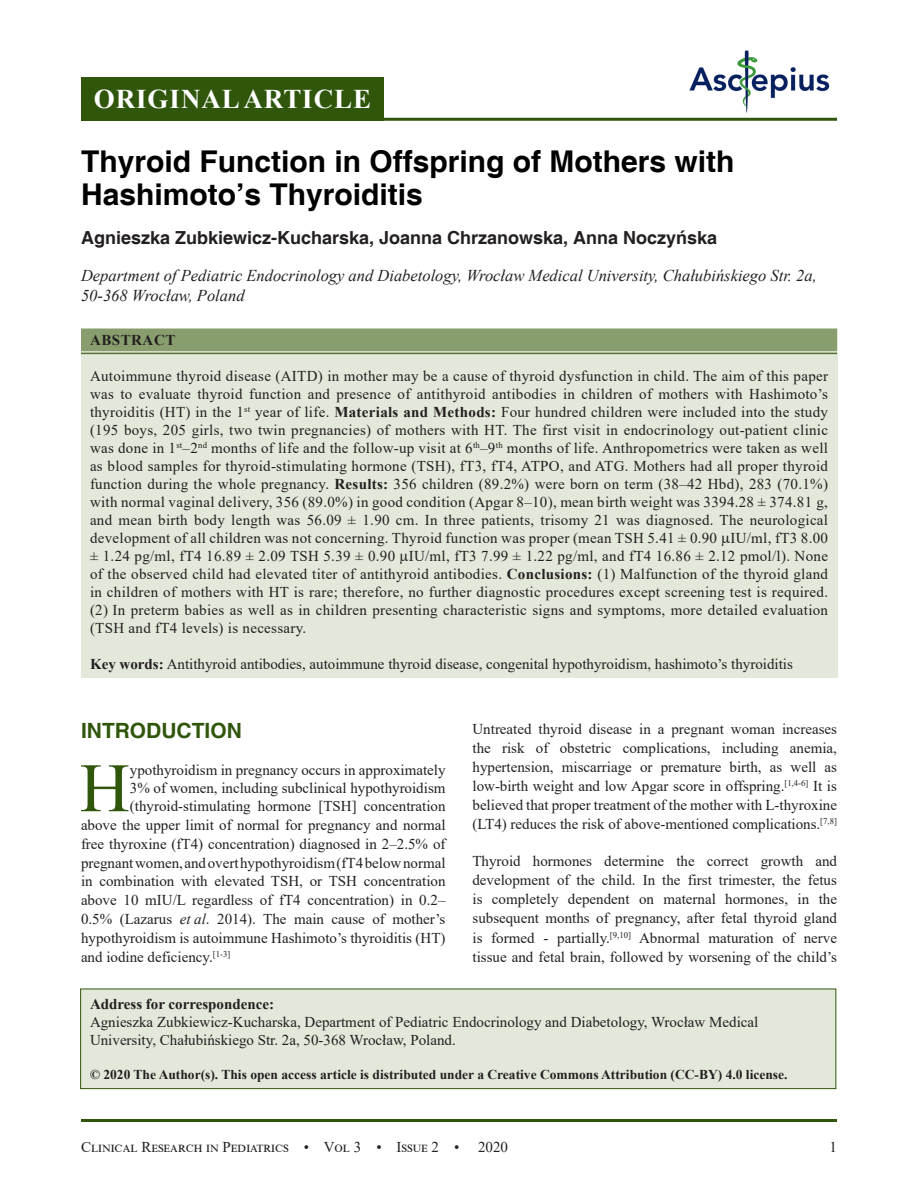
<style>
.page{position:relative;width:918px;height:1188px;background:#fff}
.page>*{position:absolute;margin:0;border:0;box-sizing:border-box;transform-origin:0 0}
.Drop_Caps{font:69.3px "Times New Roman";color:#30560c}
.AT{font:700 30px/33px "Helvetica";color:#000}
.AH{font:700 27px "Times New Roman";letter-spacing:.035em;color:#fff}
.t1{font:700 21px "Helvetica";color:#30560c}
.AU{font:700 18px "Helvetica";color:#231f20}
.AFF{font:italic 16.5px/19.5px "Times New Roman";color:#231f20}
.ABS_1{font:15px/18px "Times New Roman";letter-spacing:.02em;color:#231f20;text-align:justify}
.TX{font:15px/19px "Times New Roman";color:#231f20;text-align:justify}
.Drop_Caps-2{font:15px "Times New Roman";color:#231f20}
.HTC{font:15px/18px "Times New Roman";color:#231f20}
.KWD{font:15px "Times New Roman";color:#231f20}
.ABS_1-2{font:15px "Times New Roman";color:#231f20}
.ABSH{font:700 15px "Times New Roman";letter-spacing:.035em;color:#231f20}
.CR{font:700 13.5px "Times New Roman";color:#231f20}
.s1{font-weight:700}
.s2{font-style:italic}
</style>
<div class="page">
<hr style="left:81px;top:1119px;width:756px;height:3px;background:#30560c">
<img style="left:689px;top:50px;width:141px;height:63px">
<div style="left:81px;top:77px;width:303px;height:44px;background:#30560c"></div>
<hr style="left:81px;top:118px;width:756px;height:3px;background:#30560c">
<div style="left:81px;top:329px;width:756px;height:349px;background:#e2e8da"></div>
<div style="left:81px;top:329px;width:756px;height:22px;background:#889e6e"></div>
<hr style="left:81px;top:353px;width:756px;height:1px;background:#527030">
<div style="left:81px;top:989px;width:755px;height:100px;background:#e2e8da"></div>
<div style="left:80px;top:989px;width:756px;height:100px;border:1px solid #30560c"></div>
<p class="AH" style="left:94px;top:79px;width:279px">ORIGINAL ARTICLE</p>
<p class="AT" style="left:81px;top:146px;width:655px">Thyroid Function in Offspring of Mothers with<br>Hashimoto’s Thyroiditis</p>
<p class="AU" style="left:81px;top:227px;width:638px">Agnieszka Zubkiewicz-Kucharska, Joanna Chrzanowska, Anna Noczyńska</p>
<p class="AFF" style="left:81px;top:266px;width:737px">Department of Pediatric Endocrinology and Diabetology, Wrocław Medical University, Chałubińskiego Str. 2a,<br>50-368 Wrocław, Poland</p>
<p class="ABSH" style="left:90px;top:329px;width:87px">ABSTRACT</p>
<p class="ABS_1" style="left:90px;top:367px;width:740px">Autoimmune thyroid disease (AITD) in mother may be a cause of thyroid dysfunction in child. The aim of this paper was to evaluate thyroid function and presence of antithyroid antibodies in children of mothers with Hashimoto’s thyroiditis (HT) in the 1<sup>st</sup> year of life. <span class="s1">Materials and Methods:</span> Four hundred children were included into the study (195 boys, 205 girls, two twin pregnancies) of mothers with HT. The first visit in endocrinology out-patient clinic was done in 1<sup>st</sup>–2<sup>nd</sup> months of life and the follow-up visit at 6<sup>th</sup>–9<sup>th</sup> months of life. Anthropometrics were taken as well as blood samples for thyroid-stimulating hormone (TSH), fT3, fT4, ATPO, and ATG. Mothers had all proper thyroid function during the whole pregnancy. <span class="s1">Results:</span> 356 children (89.2%) were born on term (38–42 Hbd), 283 (70.1%) with normal vaginal delivery, 356 (89.0%) in good condition (Apgar 8–10), mean birth weight was 3394.28 ± 374.81 g, and mean birth body length was 56.09 ± 1.90 cm. In three patients, trisomy 21 was diagnosed. The neurological development of all children was not concerning. Thyroid function was proper (mean TSH 5.41 ± 0.90 IU/ml, fT3 8.00 ± 1.24 pg/ml, fT4 16.89 ± 2.09 TSH 5.39 ± 0.90 IU/ml, fT3 7.99 ± 1.22 pg/ml, and fT4 16.86 ± 2.12 pmol/l). None of the observed child had elevated titer of antithyroid antibodies. <span class="s1">Conclusions:</span> (1) Malfunction of the thyroid gland in children of mothers with HT is rare; therefore, no further diagnostic procedures except screening test is required. (2) In preterm babies as well as in children presenting characteristic signs and symptoms, more detailed evaluation (TSH and fT4 levels) is necessary.</p>
<p class="KWD" style="left:90px;top:654px;width:704px"><span class="s1">Key words:</span> Antithyroid antibodies, autoimmune thyroid disease, congenital hypothyroidism, hashimoto’s thyroiditis</p>
<h1 class="t1" style="left:81px;top:718px;width:162px">INTRODUCTION</h1>
<p class="Drop_Caps" style="left:80px;top:739px;width:52px">H</p>
<p class="Drop_Caps-2" style="left:130px;top:760px;width:317px">ypothyroidism in pregnancy occurs in approximately</p>
<p class="Drop_Caps-2" style="left:130px;top:778px;width:317px">3% of women, including subclinical hypothyroidism</p>
<p class="Drop_Caps-2" style="left:130px;top:796px;width:317px">(thyroid-stimulating hormone [TSH] concentration</p>
<p class="Drop_Caps-2" style="left:81px;top:814px;width:366px">above the upper limit of normal for pregnancy and normal</p>
<p class="Drop_Caps-2" style="left:81px;top:833px;width:366px">free thyroxine (fT4) concentration) diagnosed in 2–2.5% of</p>
<p class="Drop_Caps-2" style="left:81px;top:852px;width:366px">pregnant women, and overt hypothyroidism (fT4 below normal</p>
<p class="Drop_Caps-2" style="left:81px;top:871px;width:366px">in combination with elevated TSH, or TSH concentration</p>
<p class="Drop_Caps-2" style="left:81px;top:890px;width:366px">above 10 mIU/L regardless of fT4 concentration) in 0.2–</p>
<p class="Drop_Caps-2" style="left:81px;top:908px;width:366px">0.5% (Lazarus <span class="s2">et al</span>. 2014). The main cause of mother’s</p>
<p class="Drop_Caps-2" style="left:81px;top:927px;width:366px">hypothyroidism is autoimmune Hashimoto’s thyroiditis (HT)</p>
<p class="Drop_Caps-2" style="left:81px;top:946px;width:151px">and iodine deficiency.<sup>[1-3]</sup></p>
<p class="TX" style="left:472px;top:719px;width:366px">Untreated thyroid disease in a pregnant woman increases the risk of obstetric complications, including anemia, hypertension, miscarriage or premature birth, as well as low-birth weight and low Apgar score in offspring.<sup>[1,4-6]</sup> It is believed that proper treatment of the mother with L-thyroxine (LT4) reduces the risk of above-mentioned complications.<sup>[7,8]</sup></p>
<p class="TX" style="left:472px;top:851px;width:366px">Thyroid hormones determine the correct growth and development of the child. In the first trimester, the fetus is completely dependent on maternal hormones, in the subsequent months of pregnancy, after fetal thyroid gland is formed - partially.<sup>[9,10]</sup> Abnormal maturation of nerve tissue and fetal brain, followed by worsening of the child’s</p>
<p class="HTC" style="left:90px;top:994px;width:670px"><span class="s1">Address for correspondence:<br></span>Agnieszka Zubkiewicz-Kucharska, Department of Pediatric Endocrinology and Diabetology, Wrocław Medical<br>University, Chałubińskiego Str. 2a, 50-368 Wrocław, Poland.</p>
<p class="CR" style="left:90px;top:1065px;width:699px">© 2020 The Author(s). This open access article is distributed under a Creative Commons Attribution (CC-BY) 4.0 license.</p>
<p class="ABS_1-2" style="left:81px;top:1136px;width:380px">Clinical Research in Pediatrics • Vol 3 • Issue 2 •</p>
<p class="ABS_1" style="left:478px;top:1137px;width:31px">2020</p>
<p class="ABS_1" style="left:830px;top:1137px;width:9px">1</p>
</div>
